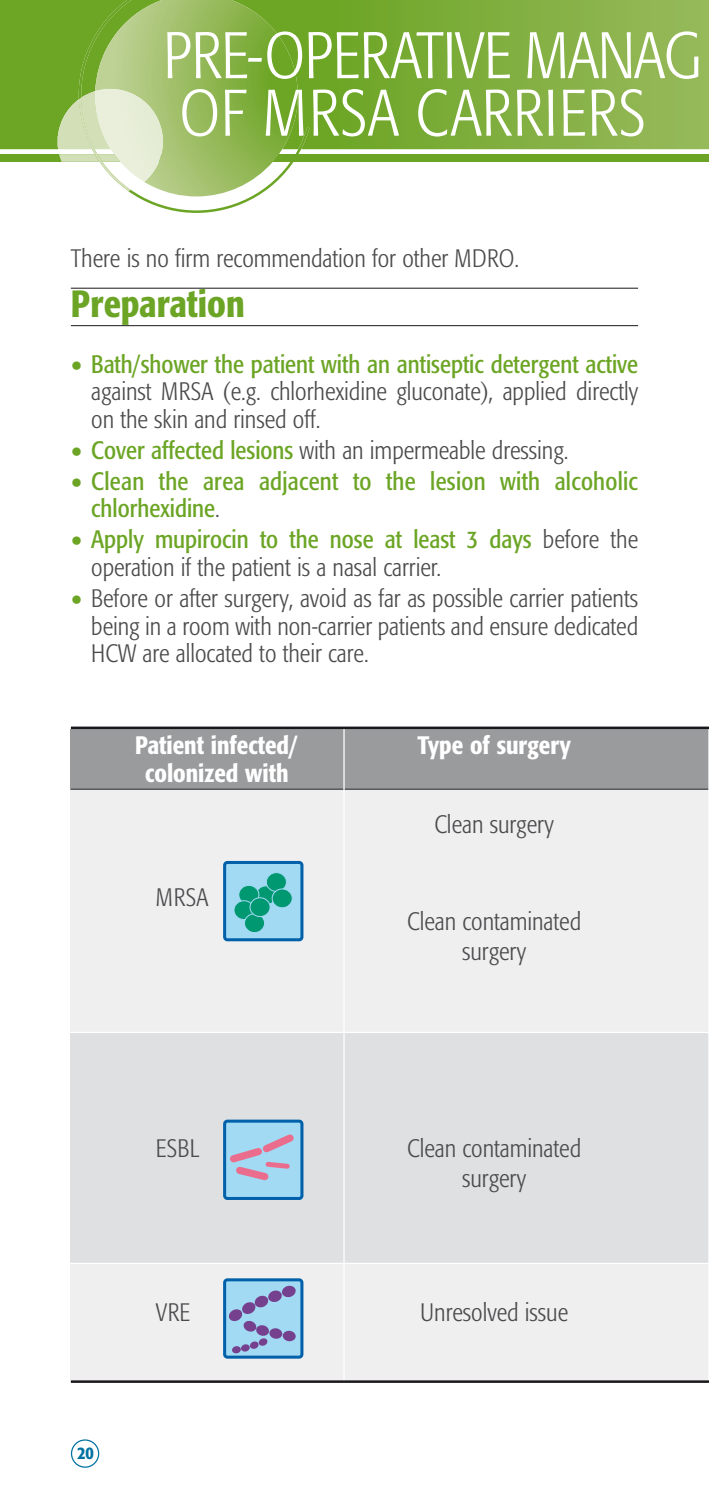
<style>
.page{position:relative;width:709px;height:1489px;background:#fff}
.page>*{position:absolute;margin:0;border:0;box-sizing:border-box;transform-origin:0 0}
.t1{font:300 condensed 65px/57.5px "Formata";color:#fff}
.t2{font:500 condensed 37.5px "Formata";color:#6ca525}
.t3{font:300 condensed 25px/27.5px "Formata";color:#4b4b4d;text-align:justify}
.t4{font:condensed 25px/27.5px "Formata";letter-spacing:.01em;color:#6ca525}
.t5{font:500 condensed 25px "Formata";color:#fff}
.t6{font:500 condensed 17.5px "Formata";color:#0072a2}
.s1{font-size:35px;color:#6ca525}
.s2{font-weight:400;color:#6ca525}
.s3{font-weight:300;font-size:35px}
.s4{font-weight:300;color:#4b4b4d}
</style>
<div class="page">
<div style="left:71px;top:789px;width:638px;height:593px;background:#efeff0"></div>
<div style="left:71px;top:1032px;width:638px;height:231px;background:#dfe0e1"></div>
<div style="left:71px;top:728px;width:638px;height:61px;background:#9a9b9d"></div>
<hr style="left:58px;top:1031px;width:651px;height:1px;background:#fff">
<hr style="left:58px;top:1262px;width:651px;height:1px;background:#fff">
<hr style="left:71px;top:788px;width:638px;height:1px;background:#4b4b4d">
<hr style="left:71px;top:288px;width:567px;height:1px;background:#1a171c">
<hr style="left:71px;top:325px;width:567px;height:1px;background:#1a171c">
<div style="left:71px;top:1439px;width:28px;height:28px;border:2px solid #0072a2;border-radius:50%"></div>
<svg style="left:0;top:0;width:709px;height:149px;background:#7dad3b"></svg>
<div style="left:0;top:154px;width:709px;height:8px;background:#6ca525"></div>
<svg style="left:79px;top:0;width:230px;height:213px;background:#9cc068"></svg>
<svg style="left:57px;top:89px;width:113px;height:105px"></svg>
<div style="left:225px;top:1279px;width:77px;height:77px;background:#a2daf4;border-radius:3px"></div>
<div style="left:223px;top:1278px;width:80px;height:80px;border:3px solid #0060a9;border-radius:3px"></div>
<div style="left:232px;top:1345px;width:9px;height:8px;background:#75408e;border-radius:50%"></div>
<div style="left:240px;top:1343px;width:10px;height:8px;background:#75408e;border-radius:3px"></div>
<svg style="left:229px;top:1285px;width:67px;height:64px"></svg>
<div style="left:225px;top:1121px;width:77px;height:77px;background:#a2daf4;border-radius:3px"></div>
<div style="left:223px;top:1119px;width:80px;height:80px;border:3px solid #0060a9;border-radius:3px"></div>
<svg style="left:230px;top:1134px;width:64px;height:46px"></svg>
<div style="left:225px;top:862px;width:77px;height:77px;background:#a2daf4;border-radius:3px"></div>
<div style="left:223px;top:860px;width:80px;height:81px;border:3px solid #0060a9;border-radius:3px"></div>
<svg style="left:256px;top:885px;width:20px;height:19px"></svg>
<div style="left:255px;top:885px;width:21px;height:20px;border:1px solid #a2daf4;border-radius:50%"></div>
<div style="left:239px;top:885px;width:20px;height:19px;background:#009871;border-radius:50%"></div>
<div style="left:238px;top:884px;width:21px;height:20px;border:1px solid #a2daf4;border-radius:50%"></div>
<div style="left:234px;top:900px;width:20px;height:19px;background:#009871;border-radius:50%"></div>
<div style="left:233px;top:900px;width:21px;height:20px;border:1px solid #a2daf4;border-radius:50%"></div>
<div style="left:244px;top:913px;width:20px;height:19px;background:#009871;border-radius:50%"></div>
<div style="left:244px;top:913px;width:21px;height:20px;border:1px solid #a2daf4;border-radius:50%"></div>
<div style="left:250px;top:897px;width:20px;height:19px;background:#009871;border-radius:50%"></div>
<div style="left:249px;top:897px;width:21px;height:20px;border:1px solid #a2daf4;border-radius:50%"></div>
<div style="left:266px;top:872px;width:20px;height:19px;background:#009871;border-radius:50%"></div>
<div style="left:266px;top:872px;width:21px;height:19px;border:1px solid #a2daf4;border-radius:50%"></div>
<div style="left:272px;top:888px;width:20px;height:19px;background:#009871;border-radius:50%"></div>
<div style="left:272px;top:888px;width:21px;height:20px;border:1px solid #a2daf4;border-radius:50%"></div>
<hr style="left:343px;top:716px;width:1px;height:680px;background:#fff">
<hr style="left:708px;top:716px;width:1px;height:680px;background:#fff">
<hr style="left:71px;top:726px;width:638px;height:3px;background:#1a171c">
<hr style="left:71px;top:1380px;width:638px;height:2px;background:#1a171c">
<h1 class="t1" style="left:163px;top:31px;width:540px">PRE-OPERATIVE MANAG<br>OF MRSA CARRIERS</h1>
<p class="t3" style="left:71px;top:247px;width:449px">There is no firm recommendation for other MDRO.</p>
<h2 class="t2" style="left:71px;top:288px;width:175px">Preparation</h2>
<p class="t3" style="left:91px;top:352px;width:548px;text-indent:-20px"><span class="s1">•</span> <span class="s2">Bath/shower the patient with an antiseptic detergent active </span>against MRSA (e.g. chlorhexidine gluconate), applied directly on the skin and rinsed off.</p>
<p class="t3" style="left:71px;top:438px;width:499px"><span class="s1">•</span> <span class="s2">Cover affected lesions</span> with an impermeable dressing.</p>
<p class="t4" style="left:91px;top:469px;width:548px;text-indent:-20px"><span class="s3">•</span> Clean the area adjacent to the lesion with alcoholic chlorhexidine<span class="s4">.</span></p>
<p class="t3" style="left:91px;top:527px;width:548px;text-indent:-20px"><span class="s1">•</span> <span class="s2">Apply mupirocin to the nose at least 3 days</span> before the operation if the patient is a nasal carrier.</p>
<p class="t3" style="left:91px;top:586px;width:548px;text-indent:-20px"><span class="s1">•</span> Before or after surgery, avoid as far as possible carrier patients being in a room with non-carrier patients and ensure dedicated HCW are allocated to their care.</p>
<p class="t5" style="left:135px;top:734px;width:164px">Patient infected/</p>
<p class="t5" style="left:417px;top:734px;width:155px">Type of surgery</p>
<p class="t5" style="left:145px;top:762px;width:145px">colonized with</p>
<p class="t3" style="left:434px;top:812px;width:121px">Clean surgery</p>
<p class="t3" style="left:156px;top:885px;width:54px">MRSA</p>
<p class="t3" style="left:407px;top:908px;width:175px;line-height:30px;text-align:center">Clean contaminated surgery</p>
<p class="t3" style="left:156px;top:1136px;width:45px">ESBL</p>
<p class="t3" style="left:407px;top:1135px;width:175px;line-height:30px;text-align:center">Clean contaminated surgery</p>
<p class="t6" style="left:77px;top:1445px;width:18px">20</p>
<p class="t3" style="left:156px;top:1300px;width:36px">VRE</p>
<p class="t3" style="left:420px;top:1300px;width:149px">Unresolved issue</p>
</div>
